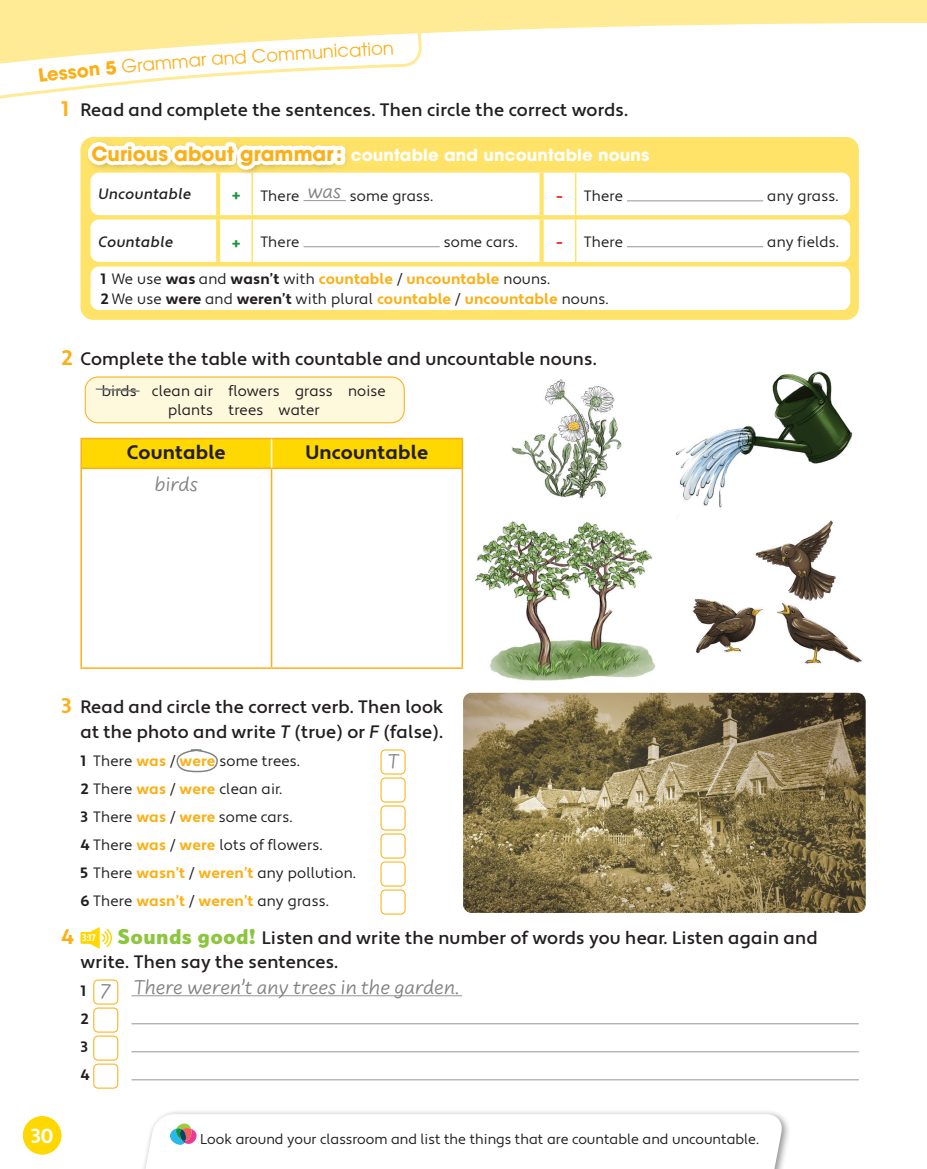
<style>
.page{position:relative;width:927px;height:1169px;background:#fff}
.page>*{position:absolute;margin:0;border:0;box-sizing:border-box;transform-origin:0 0}
._00_EXP_text_on_wol{font:21px "Uberhand Pro";color:#808285}
._00_example_no_WOL{font:21px "Uberhand Pro";color:#808285}
._00_Rubric{font:700 21px "Apertura";color:#fbb017}
.t1{font:700 20.25px "Apertura";color:#fff}
._00_table_head{font:700 19.5px "Apertura";letter-spacing:.01em;color:#231f20}
._00_Rubric-2{font:500 18px/24px "Apertura";letter-spacing:.01em;color:#231f20;text-align:right}
.t2{font:18px "ITC Avant Garde Pro";color:#fbb017}
.t3{font:700 18px "ITC Avant Garde Pro";color:#fbb017}
.t4{font:700 16.5px "ITC Avant Garde Pro";letter-spacing:.01em;color:#fff}
._00_exercise_text_nu{font:15px "Apertura";letter-spacing:.01em;color:#231f20}
._00_Grammar_box_rule{font:15px "Apertura";letter-spacing:.01em;color:#231f20}
._00_Grammar_box_rule-2{font:700 15px "Apertura";letter-spacing:.01em;color:#fbb017}
._00_Wordpool_text{font:15px/19.5px "Apertura";letter-spacing:.01em;color:#231f20;text-align:center}
.t5{font:15px "Apertura Medium Obliq";letter-spacing:.01em;color:#231f20}
._00_Ex_ercise_text_n{font:700 15px "Apertura";color:#231f20}
.t6{font:14.25px "Apertura";color:#231f20}
._00_Audio_icon_text{font:700 condensed 9.75px "Apertura";color:#fff}
.s1{font-weight:700;font-size:21px;color:#fbb017}
.s2{font-size:19.5px;color:#fbb017}
.s3{font-weight:700;font-size:18px;color:#1b953e}
.s4{font-weight:700;font-size:18px;color:#ee2e22}
.s5{color:#231f20}
.s6{font-weight:400;color:#231f20}
.s7{font-weight:700}
.s8{font-weight:700;color:#fbb017}
.s9{font-family:"Apertura Medium Obliq";font-weight:400}
.s10{font-family:"Serenity";font-weight:800;font-size:24px;color:#8bc63e}
</style>
<div class="page">
<div style="left:85px;top:377px;width:319px;height:46px;background:#fef8dd;border-radius:13px"></div>
<div style="left:85px;top:376px;width:319px;height:47px;border:1px solid #fbb017;border-radius:13px"></div>
<svg style="left:95px;top:388px;width:45px;height:4px"></svg>
<hr style="left:80px;top:439px;width:2px;height:28px;background:#fbb017">
<hr style="left:80px;top:438px;width:191px;height:1px;background:#fbb017">
<hr style="left:271px;top:438px;width:192px;height:1px;background:#fbb017">
<hr style="left:461px;top:439px;width:2px;height:28px;background:#fbb017">
<hr style="left:80px;top:469px;width:2px;height:198px;background:#fbb017">
<hr style="left:80px;top:467px;width:191px;height:2px;background:#fbb017">
<hr style="left:271px;top:467px;width:192px;height:2px;background:#fbb017">
<hr style="left:271px;top:469px;width:1px;height:198px;background:#fbb017">
<hr style="left:461px;top:469px;width:2px;height:198px;background:#fbb017">
<hr style="left:80px;top:667px;width:191px;height:2px;background:#fbb017">
<hr style="left:271px;top:667px;width:192px;height:2px;background:#fbb017">
<svg style="left:81px;top:438px;width:381px;height:30px;background:#fed503"></svg>
<div style="left:380px;top:749px;width:25px;height:25px;border:1px solid #fbb017;border-radius:4px"></div>
<div style="left:380px;top:777px;width:25px;height:25px;border:1px solid #fbb017;border-radius:4px"></div>
<div style="left:380px;top:805px;width:25px;height:25px;border:1px solid #fbb017;border-radius:4px"></div>
<div style="left:380px;top:833px;width:25px;height:25px;border:1px solid #fbb017;border-radius:4px"></div>
<div style="left:380px;top:861px;width:25px;height:25px;border:1px solid #fbb017;border-radius:4px"></div>
<div style="left:380px;top:889px;width:25px;height:25px;border:1px solid #fbb017;border-radius:4px"></div>
<svg style="left:80px;top:927px;width:32px;height:21px"></svg>
<div style="left:93px;top:979px;width:25px;height:25px;border:1px solid #fbb017;border-radius:4px"></div>
<hr style="left:131px;top:995px;width:331px;height:1px;background:#939598">
<div style="left:93px;top:1007px;width:25px;height:25px;border:1px solid #fbb017;border-radius:4px"></div>
<hr style="left:131px;top:1023px;width:727px;height:1px;background:#939598">
<div style="left:93px;top:1035px;width:25px;height:25px;border:1px solid #fbb017;border-radius:4px"></div>
<hr style="left:131px;top:1051px;width:727px;height:1px;background:#939598">
<div style="left:93px;top:1063px;width:25px;height:25px;border:1px solid #fbb017;border-radius:4px"></div>
<hr style="left:131px;top:1079px;width:727px;height:1px;background:#939598">
<img style="left:463px;top:693px;width:402px;height:220px">
<svg style="left:176px;top:749px;width:42px;height:24px"></svg>
<div style="left:80px;top:137px;width:778px;height:183px;background:#ffe369;border-radius:13px"></div>
<div style="left:90px;top:173px;width:759px;height:42px;background:#fff;border-radius:9px"></div>
<svg style="left:216px;top:176px;width:4px;height:39px"></svg>
<svg style="left:539px;top:173px;width:4px;height:42px"></svg>
<hr style="left:251px;top:173px;width:2px;height:42px;background:#ffe369">
<hr style="left:574px;top:173px;width:2px;height:42px;background:#ffe369">
<hr style="left:303px;top:200px;width:43px;height:1px;background:#939598">
<hr style="left:626px;top:200px;width:136px;height:1px;background:#939598">
<div style="left:90px;top:266px;width:759px;height:44px;background:#fff;border-radius:9px"></div>
<div style="left:85px;top:140px;width:267px;height:36px;background:#231f20;opacity:.75"></div>
<svg style="left:88px;top:142px;width:257px;height:28px;fill:#fff"></svg>
<div style="left:90px;top:219px;width:759px;height:43px;background:#fff;border-radius:9px"></div>
<svg style="left:216px;top:219px;width:4px;height:43px"></svg>
<svg style="left:539px;top:219px;width:4px;height:43px"></svg>
<hr style="left:251px;top:219px;width:2px;height:43px;background:#ffe369">
<hr style="left:574px;top:219px;width:2px;height:43px;background:#ffe369">
<hr style="left:303px;top:246px;width:136px;height:1px;background:#939598">
<hr style="left:626px;top:246px;width:136px;height:1px;background:#939598">
<img style="left:512px;top:379px;width:109px;height:113px">
<img style="left:693px;top:520px;width:169px;height:144px">
<img style="left:445px;top:492px;width:241px;height:202px">
<img style="left:667px;top:371px;width:186px;height:149px">
<div style="left:23px;top:1116px;width:38px;height:38px;background:#ffd801;border-radius:50%"></div>
<svg style="left:0;top:0;width:926px;height:33px;background:#ffeca4"></svg>
<div style="left:136px;top:1109px;width:654px;height:60px;background:#231f20;opacity:.5"></div>
<svg style="left:138px;top:1114px;width:646px;height:55px"></svg>
<svg style="left:0;top:17px;width:423px;height:82px"></svg>
<p class="t3" style="left:66px;top:60px;width:51px;rotate:-6deg">son 5</p>
<p class="t2" style="left:121px;top:55px;width:69px;rotate:-5deg">Gramm</p>
<p class="t2" style="left:188px;top:49px;width:108px;rotate:-4deg">ar and Com</p>
<p class="t2" style="left:294px;top:42px;width:100px;rotate:-3deg">munication</p>
<p class="_00_Rubric-2" style="left:61px;top:99px;width:568px"><span class="s1">1</span> Read and complete the sentences. Then circle the correct words.</p>
<p class="t4" style="left:91px;top:144px;width:559px"><span class="s2">Curious about grammar:</span> countable and uncountable nouns</p>
<p class="t5" style="left:99px;top:185px;width:94px">Uncountable</p>
<p class="_00_Grammar_box_rule" style="left:232px;top:186px;width:203px"><span class="s3">+</span> There <sup>was</sup> some grass.</p>
<p class="_00_Grammar_box_rule" style="left:556px;top:186px;width:68px"><span class="s4">-</span> There</p>
<p class="_00_Grammar_box_rule" style="left:767px;top:186px;width:73px">any grass.</p>
<p class="t5" style="left:99px;top:233px;width:76px">Countable</p>
<p class="_00_Grammar_box_rule" style="left:232px;top:232px;width:69px"><span class="s3">+</span> There</p>
<p class="_00_Grammar_box_rule" style="left:443px;top:232px;width:76px">some cars.</p>
<p class="_00_Grammar_box_rule" style="left:556px;top:232px;width:68px"><span class="s4">-</span> There</p>
<p class="_00_Grammar_box_rule" style="left:767px;top:232px;width:73px">any fields.</p>
<p class="_00_Grammar_box_rule-2" style="left:101px;top:270px;width:451px"><span class="s5">1</span> <span class="s6">We use</span> <span class="s5">was</span> <span class="s6">and</span> <span class="s5">wasn’t</span> <span class="s6">with</span> countable <span class="s6">/</span> uncountable <span class="s6">nouns.</span></p>
<p class="_00_Grammar_box_rule" style="left:101px;top:289px;width:509px"><span class="s7">2</span> We use <span class="s7">were</span> and <span class="s7">weren’t</span> with plural <span class="s8">countable</span> / <span class="s8">uncountable</span> nouns.</p>
<p class="_00_Rubric-2" style="left:61px;top:348px;width:537px"><span class="s1">2</span> Complete the table with countable and uncountable nouns.</p>
<p class="_00_Wordpool_text" style="left:102px;top:381px;width:285px">birds clean air flowers grass noise plants trees water</p>
<p class="_00_table_head" style="left:127px;top:440px;width:100px">Countable</p>
<p class="_00_table_head" style="left:305px;top:440px;width:124px">Uncountable</p>
<p class="_00_example_no_WOL" style="left:155px;top:469px;width:45px">birds</p>
<p class="_00_Rubric-2" style="left:61px;top:696px;width:383px"><span class="s1">3</span> Read and circle the correct verb. Then look at the photo and write <span class="s9">T</span> (true) or <span class="s9">F</span> (false).</p>
<p class="_00_exercise_text_nu" style="left:80px;top:751px;width:221px"><span class="s7">1</span> There <span class="s8">was</span> / <span class="s8">were</span> some trees.</p>
<p class="_00_EXP_text_on_wol" style="left:387px;top:746px;width:13px">T</p>
<p class="_00_exercise_text_nu" style="left:80px;top:779px;width:203px"><span class="s7">2</span> There <span class="s8">was</span> / <span class="s8">were</span> clean air.</p>
<p class="_00_exercise_text_nu" style="left:80px;top:807px;width:213px"><span class="s7">3</span> There <span class="s8">was</span> / <span class="s8">were</span> some cars.</p>
<p class="_00_exercise_text_nu" style="left:80px;top:835px;width:243px"><span class="s7">4</span> There <span class="s8">was</span> / <span class="s8">were</span> lots of flowers.</p>
<p class="_00_exercise_text_nu" style="left:80px;top:863px;width:277px"><span class="s7">5</span> There <span class="s8">wasn’t</span> / <span class="s8">weren’t</span> any pollution.</p>
<p class="_00_exercise_text_nu" style="left:80px;top:891px;width:250px"><span class="s7">6</span> There <span class="s8">wasn’t</span> / <span class="s8">weren’t</span> any grass.</p>
<p class="_00_Rubric" style="left:61px;top:923px;width:14px">4</p>
<p class="_00_Audio_icon_text" style="left:82px;top:932px;width:15px">3:17</p>
<p class="_00_Rubric-2" style="left:80px;top:926px;width:738px;text-align:left;text-indent:37px"><span class="s10">Sounds good!</span> Listen and write the number of words you hear. Listen again and write. Then say the sentences.</p>
<p class="_00_Ex_ercise_text_n" style="left:80px;top:981px;width:7px">1</p>
<p class="_00_EXP_text_on_wol" style="left:100px;top:976px;width:12px">7</p>
<p class="_00_EXP_text_on_wol" style="left:134px;top:972px;width:327px">There weren’t any trees in the garden.</p>
<p class="_00_Ex_ercise_text_n" style="left:80px;top:1009px;width:10px">2</p>
<p class="_00_Ex_ercise_text_n" style="left:80px;top:1037px;width:9px">3</p>
<p class="_00_Ex_ercise_text_n" style="left:80px;top:1065px;width:11px">4</p>
<p class="t1" style="left:31px;top:1123px;width:24px">30</p>
<p class="t6" style="left:200px;top:1130px;width:560px">Look around your classroom and list the things that are countable and uncountable.</p>
</div>
